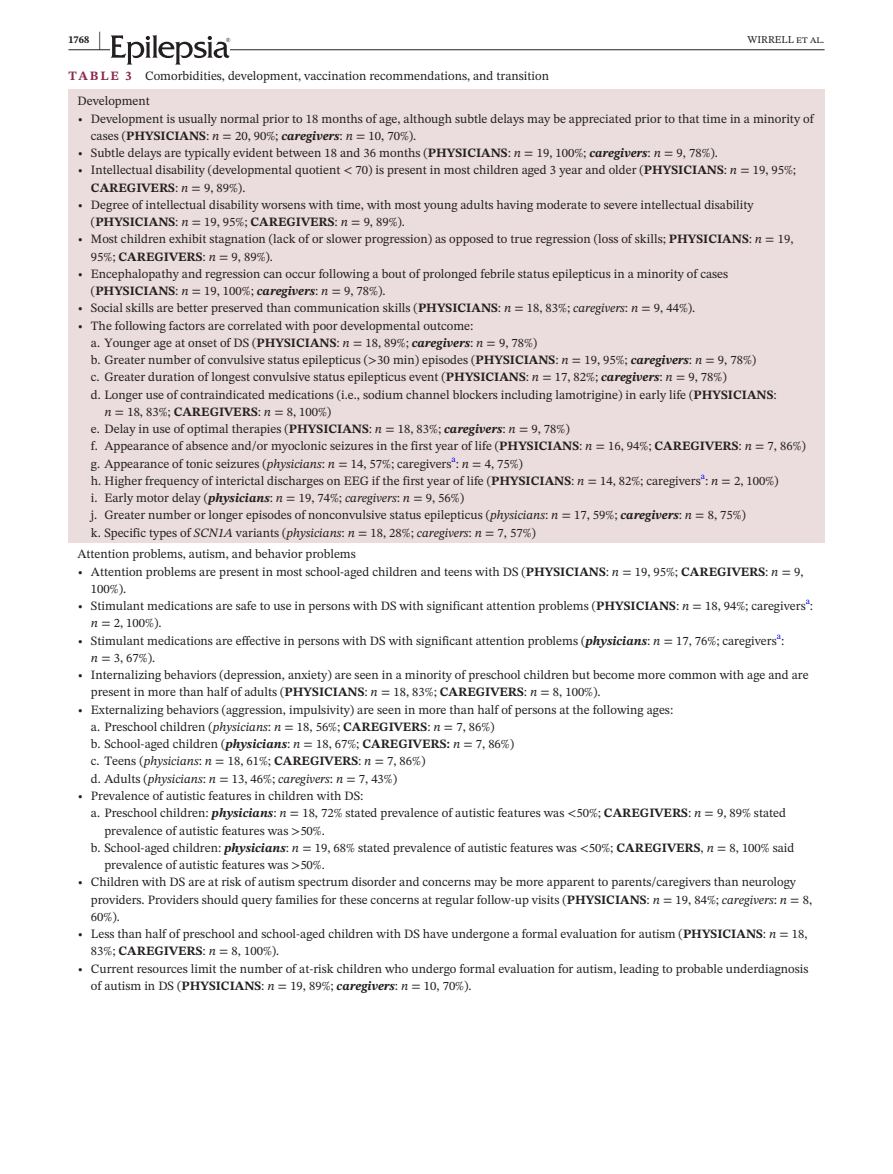
<style>
.page{position:relative;width:893px;height:1174px;background:#fff}
.page>*{position:absolute;margin:0;border:0;box-sizing:border-box;transform-origin:0 0}
.t1{font:12.75px/17.2px "STIX Two Text";color:#231f20}
.t2{font:10.5px "STIX Two Text";color:#231f20}
.t3{font:700 10.5px "STIX Two Text";color:#231f20}
.t4{font:8.85px "STIX Two Text";color:#00f}
.s1{font-size:21px}
.s2{font-weight:700;color:#8c284e}
.s3{font-weight:700}
.s4{font-style:italic}
.s5{font-weight:700;font-style:italic}
.s6{font-size:12.75px;color:#231f20}
</style>
<div class="page">
<hr style="left:68px;top:49px;width:756px;height:1px;background:#231f20">
<svg style="left:111px;top:35px;width:119px;height:30px"></svg>
<div style="left:68px;top:90px;width:756px;height:452px;background:#ebdcdd"></div>
<p class="t3" style="left:68px;top:32px;width:34px">1768 <span class="s1">|</span></p>
<p class="t2" style="left:747px;top:32px;width:79px">WIRRELL et al.</p>
<p class="t1" style="left:77px;top:63px;width:473px;line-height:25.5px;text-indent:-9px"><span class="s2">TABLE 3</span> Comorbidities, development, vaccination recommendations, and transition<br>Development</p>
<p class="t1" style="left:91px;top:110px;width:724px;text-indent:-14px">• Development is usually normal prior to 18 months of age, although subtle delays may be appreciated prior to that time in a minority of cases (<span class="s3">PHYSICIANS</span>: <span class="s4">n</span> = 20, 90%; <span class="s5">caregivers</span>: <span class="s4">n</span> = 10, 70%).</p>
<p class="t1" style="left:77px;top:144px;width:642px">• Subtle delays are typically evident between 18 and 36 months (<span class="s3">PHYSICIANS</span>: <span class="s4">n</span> = 19, 100%; <span class="s5">caregivers</span>: <span class="s4">n</span> = 9, 78%).</p>
<p class="t1" style="left:91px;top:161px;width:707px;text-indent:-14px">• Intellectual disability (developmental quotient &lt; 70) is present in most children aged 3 year and older (<span class="s3">PHYSICIANS</span>: <span class="s4">n</span> = 19, 95%;<br><span class="s3">CAREGIVERS</span>: <span class="s4">n</span> = 9, 89%).</p>
<p class="t1" style="left:91px;top:196px;width:664px;text-indent:-14px">• Degree of intellectual disability worsens with time, with most young adults having moderate to severe intellectual disability (<span class="s3">PHYSICIANS</span>: <span class="s4">n</span> = 19, 95%; <span class="s3">CAREGIVERS</span>: <span class="s4">n</span> = 9, 89%).</p>
<p class="t1" style="left:91px;top:230px;width:704px;text-indent:-14px">• Most children exhibit stagnation (lack of or slower progression) as opposed to true regression (loss of skills; <span class="s3">PHYSICIANS</span>: <span class="s4">n</span> = 19,<br>95%; <span class="s3">CAREGIVERS</span>: <span class="s4">n</span> = 9, 89%).</p>
<p class="t1" style="left:91px;top:265px;width:639px;text-indent:-14px">• Encephalopathy and regression can occur following a bout of prolonged febrile status epilepticus in a minority of cases (<span class="s3">PHYSICIANS</span>: <span class="s4">n</span> = 19, 100%; <span class="s5">caregivers</span>: <span class="s4">n</span> = 9, 78%).</p>
<p class="t1" style="left:77px;top:299px;width:619px">• Social skills are better preserved than communication skills (<span class="s3">PHYSICIANS</span>: <span class="s4">n</span> = 18, 83%; <span class="s4">caregivers</span>: <span class="s4">n</span> = 9, 44%).</p>
<p class="t1" style="left:77px;top:317px;width:397px">• The following factors are correlated with poor developmental outcome:</p>
<p class="t1" style="left:91px;top:334px;width:448px">a. Younger age at onset of DS (<span class="s3">PHYSICIANS</span>: <span class="s4">n</span> = 18, 89%; <span class="s5">caregivers</span>: <span class="s4">n</span> = 9, 78%)</p>
<p class="t1" style="left:91px;top:351px;width:667px">b. Greater number of convulsive status epilepticus (&gt;30 min) episodes (<span class="s3">PHYSICIANS</span>: <span class="s4">n</span> = 19, 95%; <span class="s5">caregivers</span>: <span class="s4">n</span> = 9, 78%)</p>
<p class="t1" style="left:91px;top:368px;width:637px">c. Greater duration of longest convulsive status epilepticus event (<span class="s3">PHYSICIANS</span>: <span class="s4">n</span> = 17, 82%; <span class="s5">caregivers</span>: <span class="s4">n</span> = 9, 78%)</p>
<p class="t1" style="left:91px;top:386px;width:687px">d. Longer use of contraindicated medications (i.e., sodium channel blockers including lamotrigine) in early life (<span class="s3">PHYSICIANS</span>:</p>
<p class="t1" style="left:104px;top:403px;width:228px"><span class="s4">n</span> = 18, 83%; <span class="s3">CAREGIVERS</span>: <span class="s4">n</span> = 8, 100%)</p>
<p class="t1" style="left:91px;top:420px;width:480px">e. Delay in use of optimal therapies (<span class="s3">PHYSICIANS</span>: <span class="s4">n</span> = 18, 83%; <span class="s5">caregivers</span>: <span class="s4">n</span> = 9, 78%)</p>
<p class="t1" style="left:91px;top:437px;width:716px">f. Appearance of absence and/or myoclonic seizures in the first year of life (<span class="s3">PHYSICIANS</span>: <span class="s4">n</span> = 16, 94%; <span class="s3">CAREGIVERS</span>: <span class="s4">n</span> = 7, 86%)</p>
<p class="t1" style="left:91px;top:455px;width:434px">g. Appearance of tonic seizures (<span class="s4">physicians</span>: <span class="s4">n</span> = 14, 57%; caregivers<sup>a</sup>: <span class="s4">n</span> = 4, 75%)</p>
<p class="t1" style="left:91px;top:472px;width:689px">h. Higher frequency of interictal discharges on EEG if the first year of life (<span class="s3">PHYSICIANS</span>: <span class="s4">n</span> = 14, 82%; caregivers<sup>a</sup>: <span class="s4">n</span> = 2, 100%)</p>
<p class="t1" style="left:91px;top:489px;width:375px">i. Early motor delay (<span class="s5">physicians</span>: <span class="s4">n</span> = 19, 74%; <span class="s4">caregivers</span>: <span class="s4">n</span> = 9, 56%)</p>
<p class="t1" style="left:91px;top:506px;width:657px">j. Greater number or longer episodes of nonconvulsive status epilepticus (<span class="s4">physicians</span>: <span class="s4">n</span> = 17, 59%; <span class="s5">caregivers</span>: <span class="s4">n</span> = 8, 75%)</p>
<p class="t1" style="left:91px;top:524px;width:446px">k. Specific types of <span class="s4">SCN1A</span> variants (<span class="s4">physicians</span>: <span class="s4">n</span> = 18, 28%; <span class="s4">caregivers</span>: <span class="s4">n</span> = 7, 57%)</p>
<p class="t1" style="left:77px;top:545px;width:280px">Attention problems, autism, and behavior problems</p>
<p class="t1" style="left:91px;top:563px;width:714px;text-indent:-14px">• Attention problems are present in most school-aged children and teens with DS (<span class="s3">PHYSICIANS</span>: <span class="s4">n</span> = 19, 95%; <span class="s3">CAREGIVERS</span>: <span class="s4">n</span> = 9,<br>100%).</p>
<p class="t1" style="left:77px;top:597px;width:730px">• Stimulant medications are safe to use in persons with DS with significant attention problems (<span class="s3">PHYSICIANS</span>: <span class="s4">n</span> = 18, 94%; caregivers</p>
<p class="t4" style="left:806px;top:595px;width:9px">a<span class="s6">:</span></p>
<p class="t1" style="left:91px;top:614px;width:72px"><span class="s4">n</span> = 2, 100%).</p>
<p class="t1" style="left:77px;top:632px;width:701px">• Stimulant medications are effective in persons with DS with significant attention problems (<span class="s5">physicians</span>: <span class="s4">n</span> = 17, 76%; caregivers</p>
<p class="t4" style="left:777px;top:629px;width:9px">a<span class="s6">:</span></p>
<p class="t1" style="left:91px;top:649px;width:66px"><span class="s4">n</span> = 3, 67%).</p>
<p class="t1" style="left:91px;top:666px;width:719px;text-indent:-14px">• Internalizing behaviors (depression, anxiety) are seen in a minority of preschool children but become more common with age and are present in more than half of adults (<span class="s3">PHYSICIANS</span>: <span class="s4">n</span> = 18, 83%; <span class="s3">CAREGIVERS</span>: <span class="s4">n</span> = 8, 100%).</p>
<p class="t1" style="left:91px;top:701px;width:584px;text-indent:-14px">• Externalizing behaviors (aggression, impulsivity) are seen in more than half of persons at the following ages: a. Preschool children (<span class="s4">physicians</span>: <span class="s4">n</span> = 18, 56%; <span class="s3">CAREGIVERS</span>: <span class="s4">n</span> = 7, 86%)<br>b. School-aged children (<span class="s5">physicians</span>: <span class="s4">n</span> = 18, 67%; <span class="s3">CAREGIVERS:</span> <span class="s4">n</span> = 7, 86%)<br>c. Teens (<span class="s4">physicians</span>: <span class="s4">n</span> = 18, 61%; <span class="s3">CAREGIVERS</span>: <span class="s4">n</span> = 7, 86%)<br>d. Adults (<span class="s4">physicians</span>: <span class="s4">n</span> = 13, 46%; <span class="s4">caregivers</span>: <span class="s4">n</span> = 7, 43%)</p>
<p class="t1" style="left:77px;top:787px;width:287px">• Prevalence of autistic features in children with DS:</p>
<p class="t1" style="left:91px;top:804px;width:696px">a. Preschool children: <span class="s5">physicians</span>: <span class="s4">n</span> = 18, 72% stated prevalence of autistic features was &lt;50%; <span class="s3">CAREGIVERS</span>: <span class="s4">n</span> = 9, 89% stated</p>
<p class="t1" style="left:104px;top:821px;width:222px">prevalence of autistic features was &gt;50%.</p>
<p class="t1" style="left:91px;top:839px;width:705px">b. School-aged children: <span class="s5">physicians</span>: <span class="s4">n</span> = 19, 68% stated prevalence of autistic features was &lt;50%; <span class="s3">CAREGIVERS</span>, <span class="s4">n</span> = 8, 100% said</p>
<p class="t1" style="left:104px;top:856px;width:222px">prevalence of autistic features was &gt;50%.</p>
<p class="t1" style="left:91px;top:873px;width:723px;text-indent:-14px">• Children with DS are at risk of autism spectrum disorder and concerns may be more apparent to parents/caregivers than neurology providers. Providers should query families for these concerns at regular follow-up visits (<span class="s3">PHYSICIANS</span>: <span class="s4">n</span> = 19, 84%; <span class="s4">caregivers</span>: <span class="s4">n</span> = 8,<br>60%).</p>
<p class="t1" style="left:91px;top:925px;width:718px;text-indent:-14px">• Less than half of preschool and school-aged children with DS have undergone a formal evaluation for autism (<span class="s3">PHYSICIANS</span>: <span class="s4">n</span> = 18,<br>83%; <span class="s3">CAREGIVERS</span>: <span class="s4">n</span> = 8, 100%).</p>
<p class="t1" style="left:91px;top:959px;width:719px;text-indent:-14px">• Current resources limit the number of at-risk children who undergo formal evaluation for autism, leading to probable underdiagnosis of autism in DS (<span class="s3">PHYSICIANS</span>: <span class="s4">n</span> = 19, 89%; <span class="s5">caregivers</span>: <span class="s4">n</span> = 10, 70%).</p>
</div>
